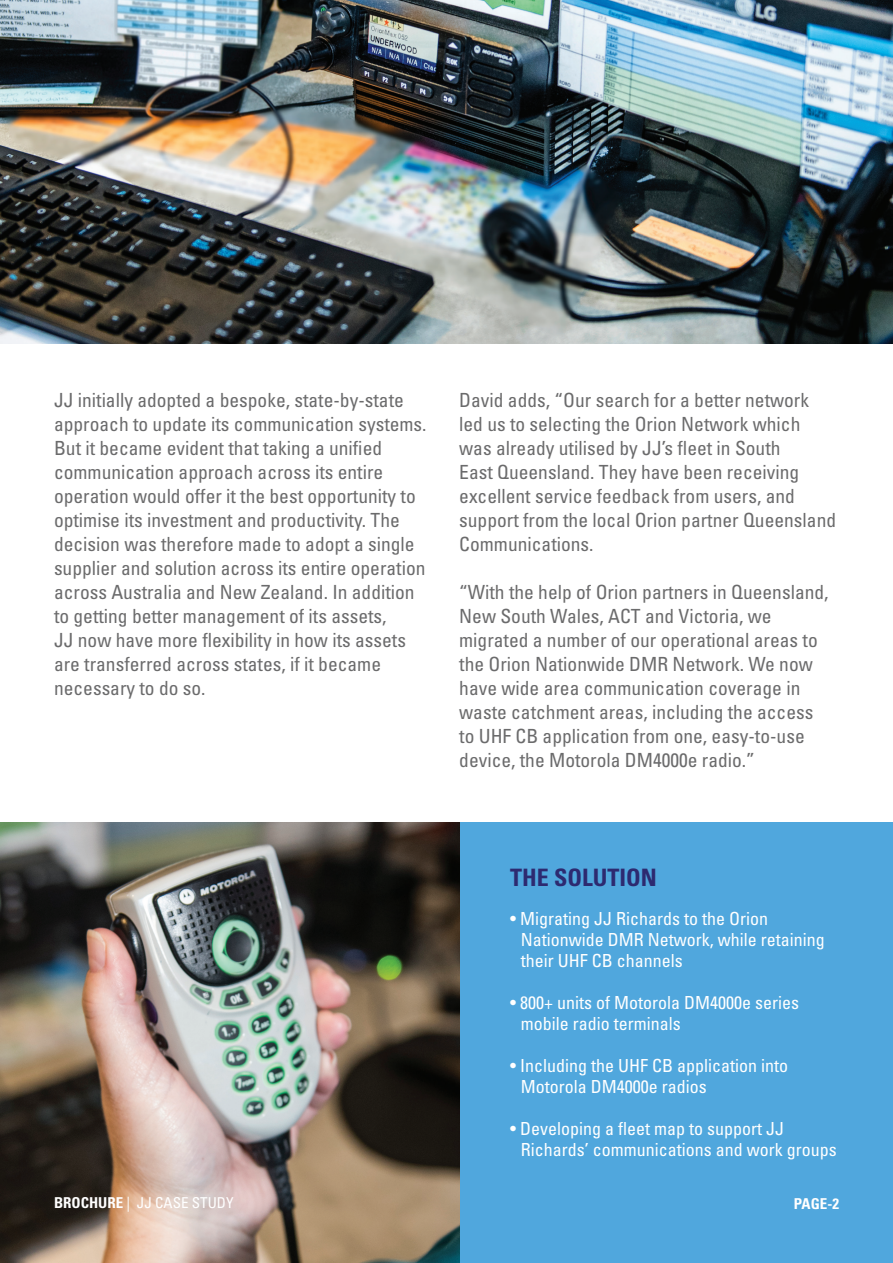
<style>
.page{position:relative;width:893px;height:1263px;background:#fff}
.page>*{position:absolute;margin:0;border:0;box-sizing:border-box;transform-origin:0 0}
.t1{font:700 condensed 24px "Univers LT Std";color:#2d2a70}
.t2{font:condensed 19.5px/24px "Univers LT Std";color:#6b6b6c}
.t3{font:condensed 18px/21px "Univers LT Std";color:#fff}
.t4{font:condensed 15px "Univers LT Std";color:#fff}
.t5{font:700 condensed 15px "Univers LT Std";color:#fff}
.s1{font-weight:700}
</style>
<div class="page">
<div style="left:0;top:822px;width:893px;height:441px;background:#50a7dd"></div>
<img style="left:0;top:822px;width:459px;height:441px">
<img style="left:0;top:0;width:893px;height:344px">
<p class="t2" style="left:54px;top:388px;width:374px">JJ initially adopted a bespoke, state-by-state approach to update its communication systems.<br>But it became evident that taking a unified communication approach across its entire operation would offer it the best opportunity to optimise its investment and productivity. The decision was therefore made to adopt a single supplier and solution across its entire operation across Australia and New Zealand. In addition to getting better management of its assets,<br>JJ now have more flexibility in how its assets are transferred across states, if it became necessary to do so.</p>
<p class="t2" style="left:459px;top:388px;width:378px">David adds, “Our search for a better network led us to selecting the Orion Network which was already utilised by JJ’s fleet in South<br>East Queensland. They have been receiving excellent service feedback from users, and support from the local Orion partner Queensland Communications.</p>
<p class="t2" style="left:459px;top:580px;width:371px">“With the help of Orion partners in Queensland, New South Wales, ACT and Victoria, we migrated a number of our operational areas to the Orion Nationwide DMR Network. We now have wide area communication coverage in waste catchment areas, including the access to UHF CB application from one, easy-to-use device, the Motorola DM4000e radio.”</p>
<p class="t1" style="left:510px;top:863px;width:148px">THE SOLUTION</p>
<p class="t3" style="left:521px;top:908px;width:305px;text-indent:-10px">• Migrating JJ Richards to the Orion<br>Nationwide DMR Network, while retaining their UHF CB channels</p>
<p class="t3" style="left:521px;top:992px;width:280px;text-indent:-10px">• 800+ units of Motorola DM4000e series mobile radio terminals</p>
<p class="t3" style="left:521px;top:1055px;width:269px;text-indent:-10px">• Including the UHF CB application into<br>Motorola DM4000e radios</p>
<p class="t3" style="left:521px;top:1118px;width:317px;text-indent:-10px">• Developing a fleet map to support JJ<br>Richards’ communications and work groups</p>
<p class="t4" style="left:54px;top:1193px;width:181px"><span class="s1">BROCHURE</span> | JJ CASE STUDY</p>
<p class="t5" style="left:794px;top:1195px;width:47px">PAGE-2</p>
</div>
